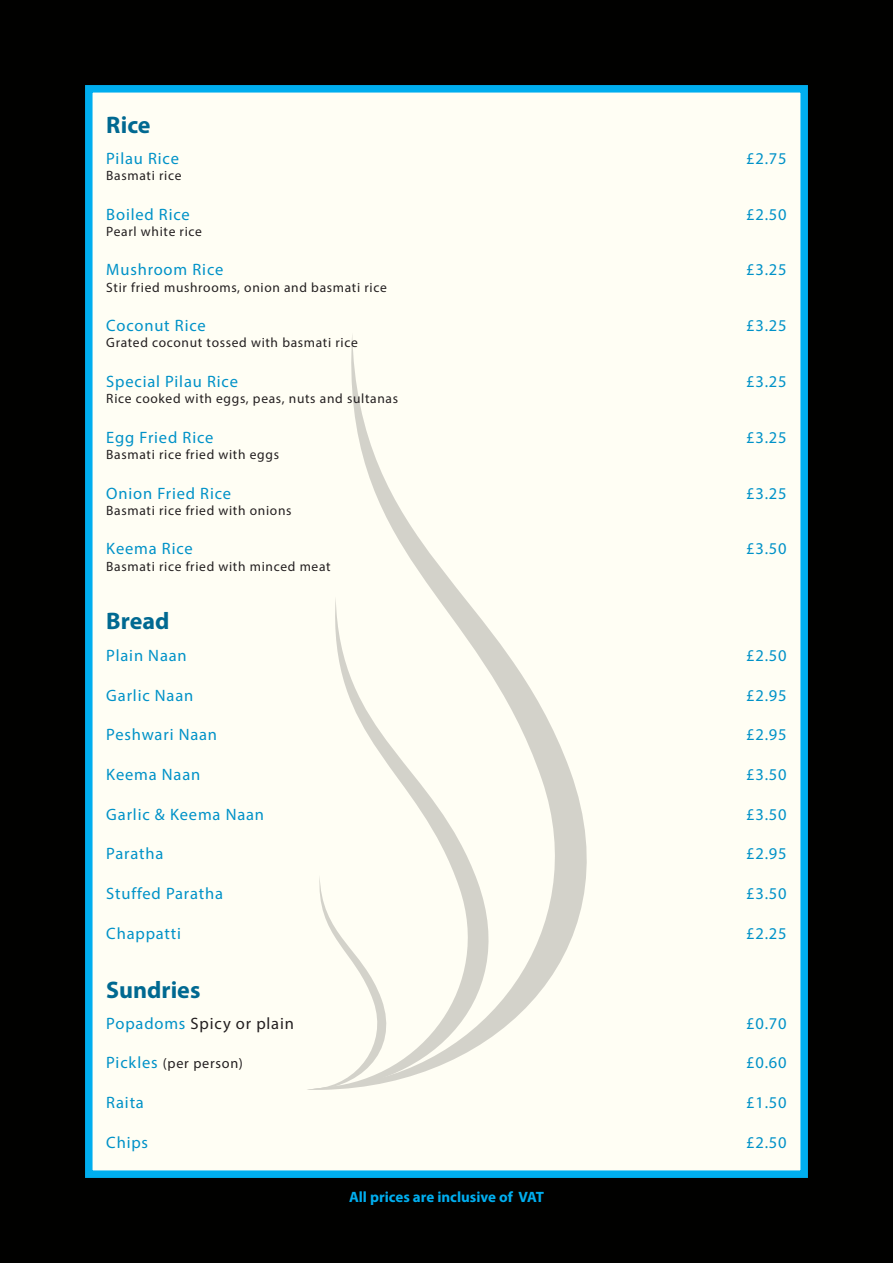
<style>
.page{position:relative;width:893px;height:1263px;background:#010100}
.page>*{position:absolute;margin:0;border:0;box-sizing:border-box;transform-origin:0 0}
.SubHeadings{font:700 24px "Myriad Pro";color:#006991}
.Mainheading{font:16.5px "Myriad Pro";letter-spacing:.05em;color:#0092c8}
.Mainheading-2{font:16.5px "Myriad Pro";letter-spacing:.05em;color:#231f20}
.VAT{font:700 15px "Myriad Pro";color:#00aeef}
.Mainheading-3{font:14.25px "Myriad Pro";letter-spacing:.05em;color:#231f20}
.description{font:13.5px "Myriad Pro";letter-spacing:.05em;color:#231f20}
.s1{color:#0092c8}
.s2{font-size:16.5px;color:#0092c8}
</style>
<div class="page">
<div style="left:85px;top:85px;width:723px;height:1093px;background:#fffef4;border:8px solid #00aeef"></div>
<svg style="left:351px;top:335px;width:236px;height:676px"></svg>
<svg style="left:335px;top:596px;width:187px;height:483px"></svg>
<svg style="left:307px;top:875px;width:94px;height:215px"></svg>
<p class="SubHeadings" style="left:106px;top:109px;width:46px">Rice</p>
<p class="Mainheading" style="left:106px;top:148px;width:74px">Pilau Rice</p>
<p class="Mainheading" style="left:746px;top:148px;width:42px">£2.75</p>
<p class="description" style="left:106px;top:167px;width:77px">Basmati rice</p>
<p class="Mainheading" style="left:106px;top:204px;width:85px">Boiled Rice</p>
<p class="Mainheading" style="left:746px;top:204px;width:42px">£2.50</p>
<p class="description" style="left:106px;top:223px;width:97px">Pearl white rice</p>
<p class="Mainheading" style="left:106px;top:260px;width:119px">Mushroom Rice</p>
<p class="Mainheading" style="left:746px;top:260px;width:42px">£3.25</p>
<p class="description" style="left:106px;top:279px;width:282px">Stir fried mushrooms, onion and basmati rice</p>
<p class="Mainheading" style="left:106px;top:315px;width:101px">Coconut Rice</p>
<p class="Mainheading" style="left:746px;top:315px;width:42px">£3.25</p>
<p class="description" style="left:106px;top:334px;width:253px">Grated coconut tossed with basmati rice</p>
<p class="Mainheading" style="left:106px;top:371px;width:133px">Special Pilau Rice</p>
<p class="Mainheading" style="left:746px;top:371px;width:42px">£3.25</p>
<p class="description" style="left:106px;top:390px;width:293px">Rice cooked with eggs, peas, nuts and sultanas</p>
<p class="Mainheading" style="left:106px;top:427px;width:109px">Egg Fried Rice</p>
<p class="Mainheading" style="left:746px;top:427px;width:42px">£3.25</p>
<p class="description" style="left:106px;top:446px;width:174px">Basmati rice fried with eggs</p>
<p class="Mainheading" style="left:106px;top:483px;width:126px">Onion Fried Rice</p>
<p class="Mainheading" style="left:746px;top:483px;width:42px">£3.25</p>
<p class="description" style="left:106px;top:502px;width:187px">Basmati rice fried with onions</p>
<p class="Mainheading" style="left:106px;top:539px;width:88px">Keema Rice</p>
<p class="Mainheading" style="left:746px;top:539px;width:42px">£3.50</p>
<p class="description" style="left:106px;top:558px;width:226px">Basmati rice fried with minced meat</p>
<p class="SubHeadings" style="left:106px;top:605px;width:65px">Bread</p>
<p class="Mainheading" style="left:106px;top:645px;width:82px">Plain Naan</p>
<p class="Mainheading" style="left:746px;top:645px;width:42px">£2.50</p>
<p class="Mainheading" style="left:106px;top:685px;width:89px">Garlic Naan</p>
<p class="Mainheading" style="left:746px;top:685px;width:42px">£2.95</p>
<p class="Mainheading" style="left:106px;top:725px;width:112px">Peshwari Naan</p>
<p class="Mainheading" style="left:746px;top:725px;width:42px">£2.95</p>
<p class="Mainheading" style="left:106px;top:764px;width:96px">Keema Naan</p>
<p class="Mainheading" style="left:746px;top:764px;width:42px">£3.50</p>
<p class="Mainheading" style="left:106px;top:804px;width:159px">Garlic &amp; Keema Naan</p>
<p class="Mainheading" style="left:746px;top:804px;width:42px">£3.50</p>
<p class="Mainheading" style="left:106px;top:843px;width:59px">Paratha</p>
<p class="Mainheading" style="left:746px;top:843px;width:42px">£2.95</p>
<p class="Mainheading" style="left:106px;top:883px;width:118px">Stuffed Paratha</p>
<p class="Mainheading" style="left:746px;top:883px;width:42px">£3.50</p>
<p class="Mainheading" style="left:106px;top:923px;width:76px">Chappatti</p>
<p class="Mainheading" style="left:746px;top:923px;width:42px">£2.25</p>
<p class="SubHeadings" style="left:106px;top:974px;width:96px">Sundries</p>
<p class="Mainheading-2" style="left:106px;top:1013px;width:189px"><span class="s1">Popadoms</span> Spicy or plain</p>
<p class="Mainheading" style="left:746px;top:1013px;width:42px">£0.70</p>
<p class="Mainheading-3" style="left:106px;top:1055px;width:138px"><span class="s2">Pickles</span> (per person)</p>
<p class="Mainheading" style="left:746px;top:1052px;width:42px">£0.60</p>
<p class="Mainheading" style="left:106px;top:1092px;width:39px">Raita</p>
<p class="Mainheading" style="left:746px;top:1092px;width:42px">£1.50</p>
<p class="Mainheading" style="left:106px;top:1132px;width:43px">Chips</p>
<p class="Mainheading" style="left:746px;top:1132px;width:42px">£2.50</p>
<p class="VAT" style="left:349px;top:1187px;width:196px">All prices are inclusive of VAT</p>
</div>
